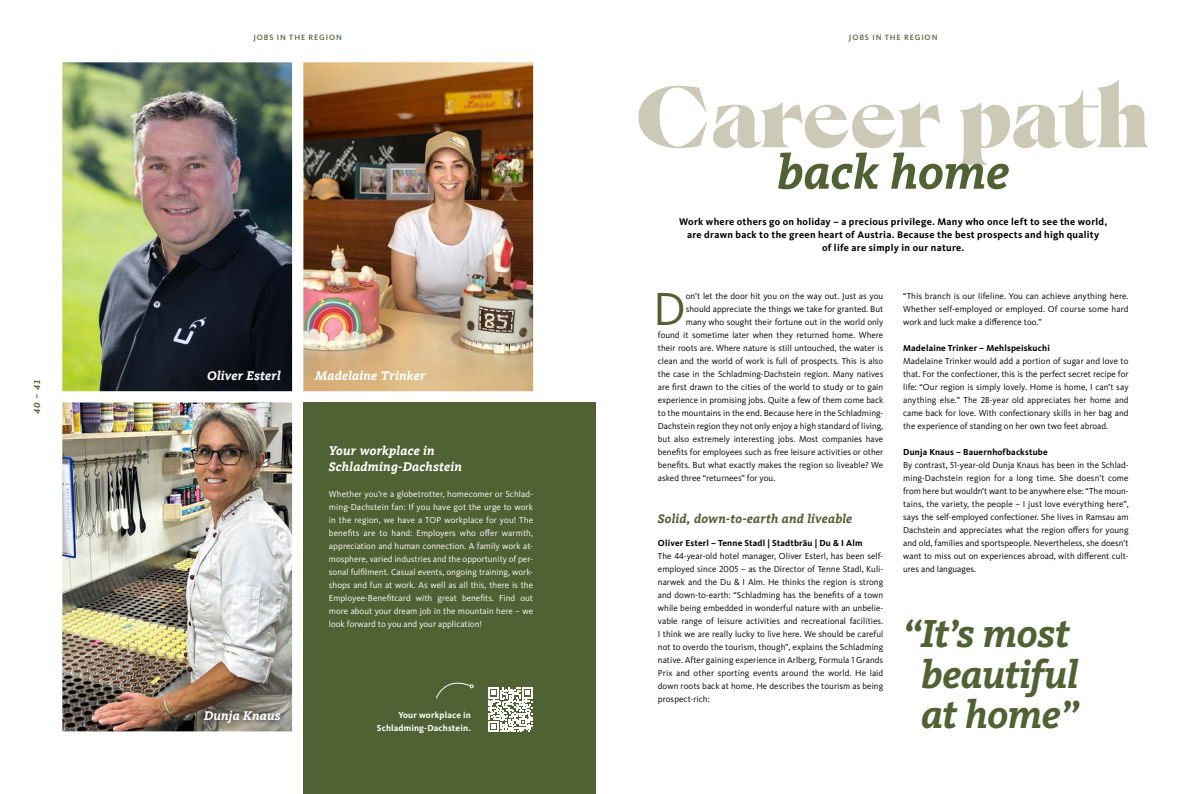
<style>
.page{position:relative;width:1191px;height:794px;background:#fff}
.page>*{position:absolute;margin:0;border:0;box-sizing:border-box;transform-origin:0 0}
.t1{font:80px "Africa Betri Drylands";color:#cdc9b7}
.t2{font:italic 700 50px "Kievit Slab Offc";color:#506133}
.t3{font:48px "Kievit Pro";color:#506133}
.t4{font:italic 700 40.5px/40.5px "Kievit Slab Pro";letter-spacing:-.01em;color:#506133;text-align:center}
.t5{font:italic 700 13px/16px "Kievit Slab Offc";letter-spacing:.02em;color:#fff}
.t6{font:italic 700 13px "Kievit Slab Offc";letter-spacing:.02em;color:#506133}
.t7{font:700 10px/13px "Kievit Pro";letter-spacing:.03em;color:#000;text-align:center}
.t8{font:9px/13px "Kievit Pro";color:#000;text-align:justify}
.t9{font:9px/13px "Kievit Pro";color:#fff;text-align:justify}
.t10{font:700 9px "Kievit Pro";letter-spacing:.02em;color:#000}
.t11{font:700 9px/13px "Kievit Pro";letter-spacing:.02em;color:#fff;text-align:right}
.t12{font:italic 700 9px "Kievit Slab Pro";color:#506133}
.t13{font:500 8px "Kievit Pro";letter-spacing:.11em;color:#506133}
</style>
<div class="page">
<img style="left:62px;top:62px;width:230px;height:329px">
<img style="left:303px;top:62px;width:230px;height:329px">
<img style="left:62px;top:402px;width:230px;height:329px">
<div style="left:303px;top:402px;width:292px;height:392px;background:#506133"></div>
<svg style="left:436px;top:682px;width:37px;height:16px"></svg>
<svg style="left:488px;top:687px;width:44px;height:44px"></svg>
<div style="left:198px;top:705px;width:89px;height:24px;background:#000;opacity:.75"></div>
<p class="t12" style="left:32px;top:414px;width:36px;rotate:-90deg">40 – 41</p>
<p class="t13" style="left:253px;top:33px;width:90px">JOBS IN THE REGION</p>
<p class="t13" style="left:849px;top:33px;width:90px">JOBS IN THE REGION</p>
<h3 class="t5" style="left:207px;top:367px;width:75px">Oliver Esterl</h3>
<h3 class="t5" style="left:204px;top:708px;width:78px">Dunja Knaus</h3>
<h3 class="t5" style="left:315px;top:367px;width:112px">Madelaine Trinker</h3>
<h3 class="t5" style="left:329px;top:442px;width:134px">Your workplace in<br>Schladming-Dachstein</h3>
<p class="t9" style="left:329px;top:487px;width:206px">Whether you’re a globetrotter, homecomer or Schlad&shy;ming-Dachstein fan: If you have got the urge to work in the region, we have a TOP workplace for you! The benefits are to hand: Employers who offer warmth, appreciation and human connection. A family work at&shy;mosphere, varied industries and the opportunity of per&shy;sonal fulfilment. Casual events, ongoing training, work&shy;shops and fun at work. As well as all this, there is the Employee-Benefitcard with great benefits. Find out more about your dream job in the mountain here – we look forward to you and your application!</p>
<p class="t11" style="left:377px;top:708px;width:95px">Your workplace in<br>Schladming-Dachstein.</p>
<h1 class="t1" style="left:635px;top:80px;width:515px">Career path</h1>
<h2 class="t2" style="left:777px;top:142px;width:234px">back home</h2>
<p class="t7" style="left:679px;top:215px;width:429px">Work where others go on holiday – a precious privilege. Many who once left to see the world, are drawn back to the green heart of Austria. Because the best prospects and high quality<br>of life are simply in our nature.</p>
<h3 class="t3" style="left:653px;top:280px;width:34px">D</h3>
<p class="t8" style="left:686px;top:289px;width:199px">on’t let the door hit you on the way out. Just as you</p>
<p class="t8" style="left:686px;top:302px;width:199px">should appreciate the things we take for granted. But</p>
<p class="t8" style="left:686px;top:315px;width:199px">many who sought their fortune out in the world only</p>
<p class="t8" style="left:658px;top:328px;width:227px">found it sometime later when they returned home. Where</p>
<p class="t8" style="left:658px;top:341px;width:227px">their roots are. Where nature is still untouched, the water is</p>
<p class="t8" style="left:658px;top:354px;width:227px">clean and the world of work is full of prospects. This is also</p>
<p class="t8" style="left:658px;top:367px;width:227px">the case in the Schladming-Dachstein region. Many natives</p>
<p class="t8" style="left:658px;top:380px;width:227px">are first drawn to the cities of the world to study or to gain</p>
<p class="t8" style="left:658px;top:393px;width:227px">experience in promising jobs. Quite a few of them come back</p>
<p class="t8" style="left:658px;top:406px;width:227px">to the mountains in the end. Because here in the Schladming-</p>
<p class="t8" style="left:658px;top:419px;width:227px">Dachstein region they not only enjoy a high standard of living,</p>
<p class="t8" style="left:658px;top:432px;width:227px">but also extremely interesting jobs. Most companies have</p>
<p class="t8" style="left:658px;top:445px;width:227px">benefits for employees such as free leisure activities or other</p>
<p class="t8" style="left:658px;top:458px;width:227px">benefits. But what exactly makes the region so liveable? We</p>
<p class="t8" style="left:658px;top:471px;width:119px">asked three “returnees” for you.</p>
<h3 class="t6" style="left:658px;top:511px;width:196px">Solid, down-to-earth and liveable</h3>
<p class="t10" style="left:658px;top:538px;width:206px">Oliver Esterl – Tenne Stadl | Stadtbräu | Du &amp; I Alm</p>
<p class="t8" style="left:658px;top:549px;width:227px">The 44-year-old hotel manager, Oliver Esterl, has been self&shy;employed since 2005 – as the Director of Tenne Stadl, Kuli&shy;narwek and the Du &amp; I Alm. He thinks the region is strong and down-to-earth: “Schladming has the benefits of a town while being embedded in wonderful nature with an unbelie&shy;vable range of leisure activities and recreational facilities.<br>I think we are really lucky to live here. We should be careful not to overdo the tourism, though”, explains the Schladming native. After gaining experience in Arlberg, Formula 1 Grands Prix and other sporting events around the world. He laid down roots back at home. He describes the tourism as being prospect-rich:</p>
<p class="t8" style="left:903px;top:289px;width:227px">“This branch is our lifeline. You can achieve anything here.<br>Whether self-employed or employed. Of course some hard work and luck make a difference too.”</p>
<p class="t10" style="left:903px;top:343px;width:148px">Madelaine Trinker – Mehlspeiskuchi</p>
<p class="t8" style="left:903px;top:354px;width:227px">Madelaine Trinker would add a portion of sugar and love to that. For the confectioner, this is the perfect secret recipe for life: “Our region is simply lovely. Home is home, I can’t say anything else.” The 28-year old appreciates her home and came back for love. With confectionary skills in her bag and the experience of standing on her own two feet abroad.</p>
<p class="t10" style="left:903px;top:447px;width:146px">Dunja Knaus – Bauernhofbackstube</p>
<p class="t8" style="left:903px;top:458px;width:227px">By contrast, 51-year-old Dunja Knaus has been in the Schlad&shy;ming-Dachstein region for a long time. She doesn’t come from here but wouldn’t want to be anywhere else: “The moun&shy;tains, the variety, the people – I just love everything here”, says the self-employed confectioner. She lives in Ramsau am Dachstein and appreciates what the region offers for young and old, families and sportspeople. Nevertheless, she doesn’t want to miss out on experiences abroad, with different cult&shy;ures and languages.</p>
<h3 class="t4" style="left:903px;top:613px;width:177px">“It’s most beautiful at home”</h3>
</div>
